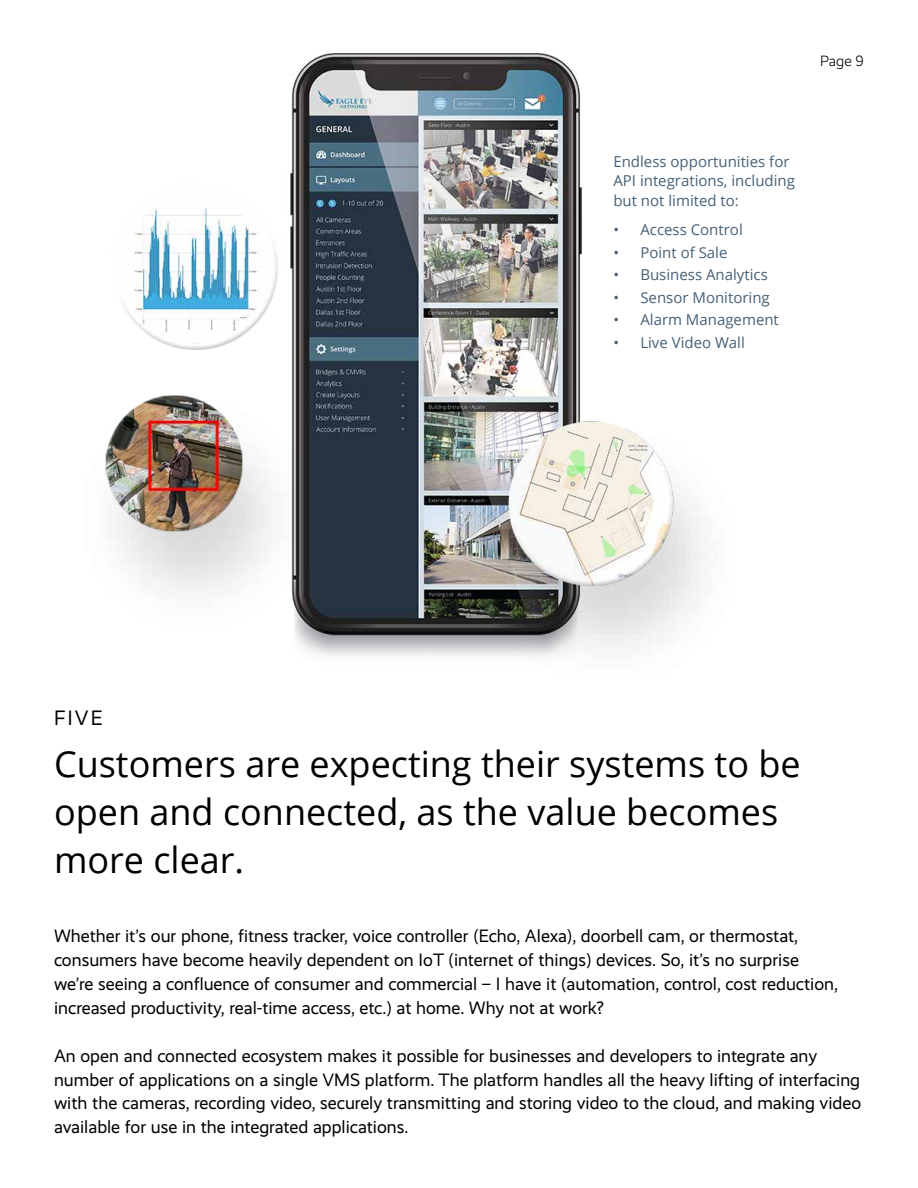
<style>
.page{position:relative;width:918px;height:1188px;background:#fff}
.page>*{position:absolute;margin:0;border:0;box-sizing:border-box;transform-origin:0 0}
.t1{font:36px/48px "Open Sans";color:#000}
.t2{font:21px "Realist";color:#000}
.t3{font:18px/24px "Realist";color:#000}
.t4{font:15px/19.5px "Open Sans";color:#476076}
.t5{font:300 15px "Realist";color:#000}
</style>
<div class="page">
<img style="left:105px;top:53px;width:601px;height:604px">
<p class="t5" style="left:820px;top:52px;width:45px">Page 9</p>
<p class="t4" style="left:613px;top:151px;width:183px">Endless opportunities for<br>API integrations, including but not limited to:</p>
<p class="t4" style="left:613px;top:220px;width:131px">• Access Control</p>
<p class="t4" style="left:613px;top:242px;width:116px">• Point of Sale</p>
<p class="t4" style="left:613px;top:265px;width:156px">• Business Analytics</p>
<p class="t4" style="left:613px;top:287px;width:158px">• Sensor Monitoring</p>
<p class="t4" style="left:613px;top:310px;width:167px">• Alarm Management</p>
<p class="t4" style="left:613px;top:332px;width:133px">• Live Video Wall</p>
<p class="t2" style="left:54px;top:706px;width:50px">FIVE</p>
<h1 class="t1" style="left:54px;top:739px;width:748px">Customers are expecting their systems to be open and connected, as the value becomes more clear.</h1>
<p class="t3" style="left:54px;top:923px;width:786px">Whether it’s our phone, fitness tracker, voice controller (Echo, Alexa), doorbell cam, or thermostat, consumers have become heavily dependent on IoT (internet of things) devices. So, it’s no surprise we’re seeing a confluence of consumer and commercial – I have it (automation, control, cost reduction, increased productivity, real-time access, etc.) at home. Why not at work?</p>
<p class="t3" style="left:54px;top:1043px;width:809px">An open and connected ecosystem makes it possible for businesses and developers to integrate any number of applications on a single VMS platform. The platform handles all the heavy lifting of interfacing with the cameras, recording video, securely transmitting and storing video to the cloud, and making video available for use in the integrated applications.</p>
</div>
